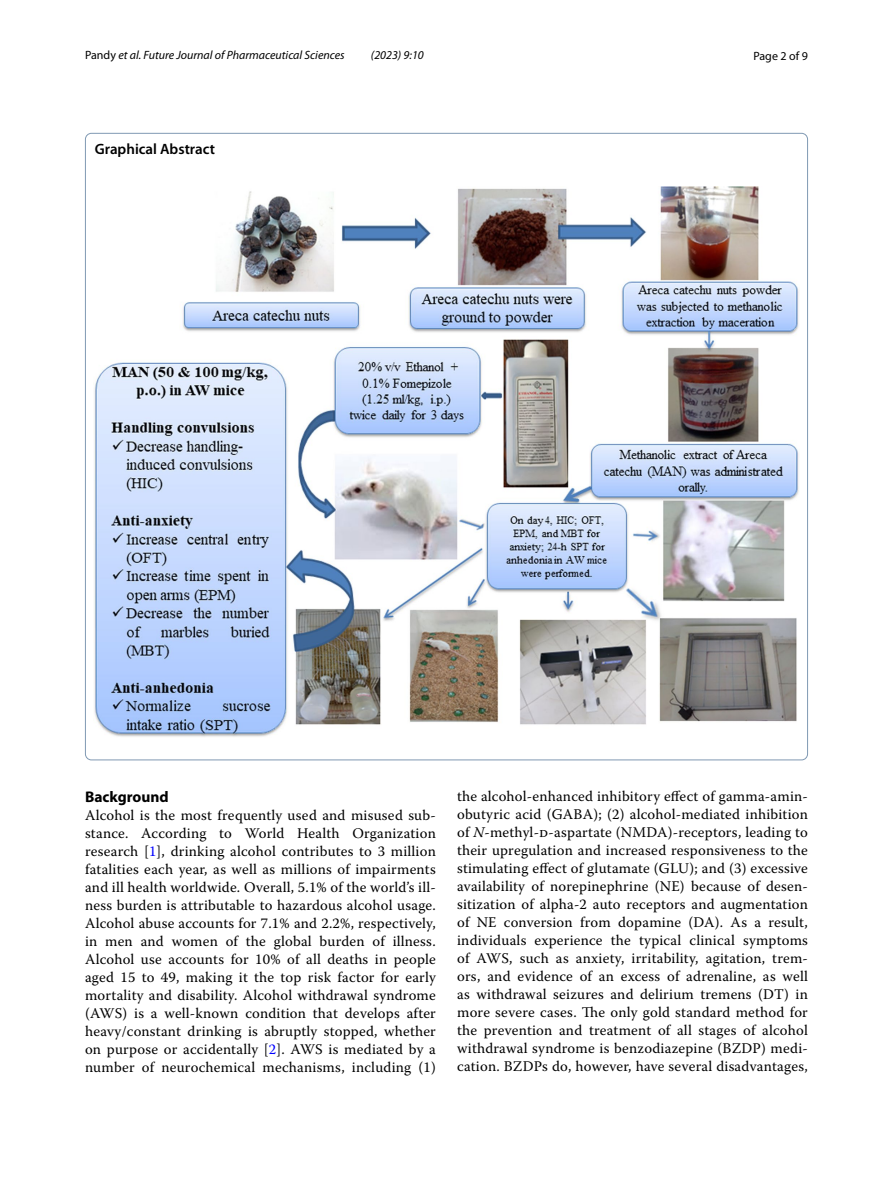
<style>
.page{position:relative;width:893px;height:1187px;background:#fff}
.page>*{position:absolute;margin:0;border:0;box-sizing:border-box;transform-origin:0 0}
.t1{font:700 15.45px "Myriad Pro";color:#000}
.t2{font:600 15px "Myriad Pro";color:#000}
.t3{font:14.7px/18px "Warnock Pro";letter-spacing:.015em;color:#000;text-align:justify}
.t4{font:italic 12px "Myriad Pro";color:#000}
.t5{font:12px "Myriad Pro";color:#000}
.s1{font-style:normal}
.s2{color:#00f}
.s3{font-style:italic}
</style>
<div class="page">
<img style="left:94px;top:186px;width:705px;height:551px">
<p class="t4" style="left:85px;top:48px;width:261px"><span class="s1">Pandy</span> et al. Future Journal of Pharmaceutical Sciences</p>
<p class="t4" style="left:371px;top:48px;width:54px">(2023) 9:10</p>
<p class="t5" style="left:753px;top:48px;width:56px">Page 2 of 9</p>
<p class="t2" style="left:95px;top:139px;width:122px">Graphical Abstract</p>
<p class="t1" style="left:85px;top:786px;width:85px">Background</p>
<p class="t3" style="left:85px;top:805px;width:352px">Alcohol is the most frequently used and misused sub&shy;stance. According to World Health Organization research [<span class="s2">1</span>], drinking alcohol contributes to 3 million fatalities each year, as well as millions of impairments and ill health worldwide. Overall, 5.1% of the world’s ill&shy;ness burden is attributable to hazardous alcohol usage.<br>Alcohol abuse accounts for 7.1% and 2.2%, respectively, in men and women of the global burden of illness.<br>Alcohol use accounts for 10% of all deaths in people aged 15 to 49, making it the top risk factor for early mortality and disability. Alcohol withdrawal syndrome (AWS) is a well-known condition that develops after heavy/constant drinking is abruptly stopped, whether on purpose or accidentally [<span class="s2">2</span>]. AWS is mediated by a number of neurochemical mechanisms, including (1)</p>
<p class="t3" style="left:457px;top:787px;width:352px">the alcohol-enhanced inhibitory effect of gamma-amin&shy;obutyric acid (GABA); (2) alcohol-mediated inhibition of <span class="s3">N</span>-methyl-d-aspartate (NMDA)-receptors, leading to their upregulation and increased responsiveness to the stimulating effect of glutamate (GLU); and (3) excessive availability of norepinephrine (NE) because of desen&shy;sitization of alpha-2 auto receptors and augmentation of NE conversion from dopamine (DA). As a result, individuals experience the typical clinical symptoms of AWS, such as anxiety, irritability, agitation, trem&shy;ors, and evidence of an excess of adrenaline, as well as withdrawal seizures and delirium tremens (DT) in more severe cases. The only gold standard method for the prevention and treatment of all stages of alcohol withdrawal syndrome is benzodiazepine (BZDP) medi&shy;cation. BZDPs do, however, have several disadvantages,</p>
</div>
